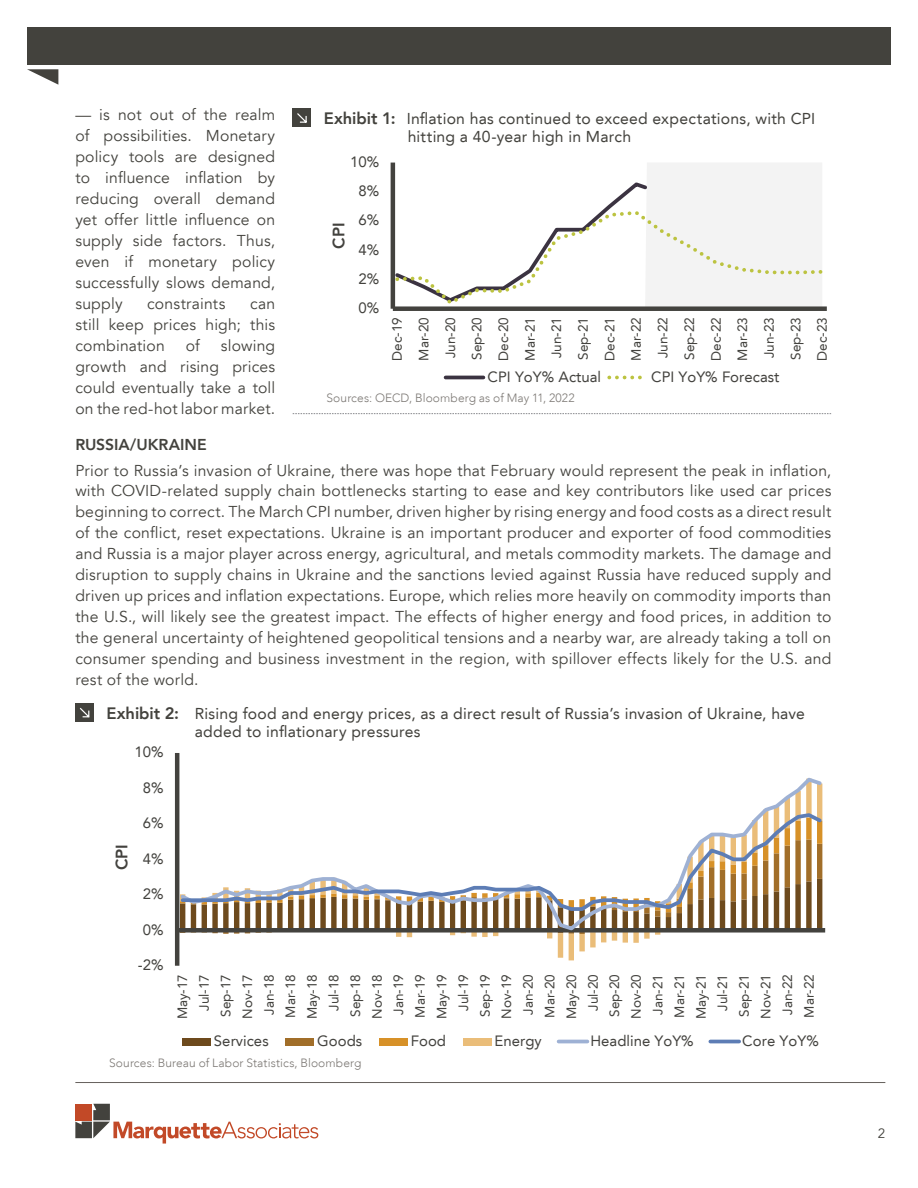
<style>
.page{position:relative;width:918px;height:1188px;background:#fff}
.page>*{position:absolute;margin:0;border:0;box-sizing:border-box;transform-origin:0 0}
.t1{font:800 16.5px "Avenir LT";color:#43423e}
.t2{font:15.75px/21px "Avenir LT";letter-spacing:.015em;color:#43423d;text-align:justify}
.t3{font:15.75px/18px "Avenir LT";letter-spacing:.015em;color:#43423d}
.t4{font:800 15.75px "Avenir";letter-spacing:-.005em;color:#43423d}
.t5{font:15px "Avenir LT";color:#43423e}
.t6{font:13.5px/21.6px "Avenir LT";color:#43423e;text-align:justify}
.t7{font:13.5px "Avenir LT";color:#43423d}
.t8{font:300 12px "Avenir LT";letter-spacing:.01em;color:#7c7874}
.s1{font-weight:800;font-size:16.5px}
</style>
<div class="page">
<hr style="left:75px;top:1082px;width:810px;height:1px;background:#65605c">
<svg style="left:75px;top:1104px;width:243px;height:40px"></svg>
<div style="left:27px;top:27px;width:864px;height:38px;background:#43423d"></div>
<svg style="left:27px;top:69px;width:31px;height:16px"></svg>
<div style="left:293px;top:109px;width:18px;height:18px;background:#43423d"></div>
<svg style="left:297px;top:113px;width:10px;height:10px"></svg>
<div style="left:647px;top:163px;width:175px;height:17px;background:#f3f3f3"></div>
<hr style="left:391px;top:163px;width:4px;height:146px;background:#43423e">
<div style="left:393px;top:306px;width:434px;height:5px;background:#43423e"></div>
<svg style="left:395px;top:180px;width:431px;height:127px"></svg>
<hr style="left:446px;top:376px;width:37px;height:3px;background:#3b3341">
<svg style="left:609px;top:376px;width:33px;height:3px"></svg>
<svg style="left:293px;top:413px;width:538px;height:1px"></svg>
<div style="left:75px;top:703px;width:19px;height:19px;background:#43423d"></div>
<svg style="left:79px;top:707px;width:11px;height:11px"></svg>
<svg style="left:212px;top:933px;width:449px;height:27px"></svg>
<hr style="left:175px;top:753px;width:4px;height:213px;background:#43423e">
<svg style="left:179px;top:775px;width:646px;height:158px"></svg>
<svg style="left:179px;top:811px;width:646px;height:102px"></svg>
<div style="left:182px;top:1038px;width:29px;height:8px;background:#6d4a1d"></div>
<div style="left:285px;top:1038px;width:29px;height:8px;background:#a16e29"></div>
<div style="left:379px;top:1038px;width:29px;height:8px;background:#d79128"></div>
<div style="left:463px;top:1038px;width:29px;height:8px;background:#eabd79"></div>
<hr style="left:559px;top:1040px;width:28px;height:3px;background:#9eb1d4">
<hr style="left:710px;top:1040px;width:29px;height:3px;background:#5d7db5">
<p class="t2" style="left:75px;top:104px;width:201px">— is not out of the realm of possibilities. Monetary policy tools are designed to influence inflation by reducing overall demand yet offer little influence on supply side factors. Thus, even if monetary policy successfully slows demand, supply</p>
<p class="t2" style="left:147px;top:293px;width:80px">constraints</p>
<p class="t2" style="left:75px;top:293px;width:201px;text-indent:175px">can still keep prices high; this combination</p>
<p class="t2" style="left:186px;top:335px;width:16px">of</p>
<p class="t2" style="left:75px;top:335px;width:201px;text-indent:145px">slowing growth and rising prices could eventually take a toll on the red-hot labor market.</p>
<p class="t3" style="left:408px;top:110px;width:409px;text-indent:-84px"><span class="s1">Exhibit 1:</span> Inflation has continued to exceed expectations, with CPI hitting a 40-year high in March</p>
<p class="t5" style="left:350px;top:153px;width:31px">10%</p>
<p class="t1" style="left:329px;top:249px;width:28px;rotate:-90deg">CPI</p>
<p class="t5" style="left:358px;top:182px;width:22px">8%</p>
<p class="t5" style="left:358px;top:211px;width:22px">6%</p>
<p class="t5" style="left:358px;top:241px;width:22px">4%</p>
<p class="t5" style="left:358px;top:270px;width:22px">2%</p>
<p class="t5" style="left:358px;top:299px;width:22px">0%</p>
<p class="t6" style="left:384px;top:361px;width:45px;line-height:26.5px;rotate:-90deg">Dec-19<br>Mar-20<br>Jun-20<br>Sep-20<br>Dec-20<br>Mar-21<br>Jun-21<br>Sep-21<br>Dec-21<br>Mar-22<br>Jun-22<br>Sep-22<br>Dec-22<br>Mar-23<br>Jun-23<br>Sep-23<br>Dec-23</p>
<p class="t5" style="left:488px;top:368px;width:115px">CPI YoY% Actual</p>
<p class="t5" style="left:651px;top:368px;width:130px">CPI YoY% Forecast</p>
<p class="t8" style="left:327px;top:390px;width:250px">Sources: OECD, Bloomberg as of May 11, 2022</p>
<p class="t4" style="left:75px;top:432px;width:133px">RUSSIA/UKRAINE</p>
<p class="t2" style="left:75px;top:460px;width:758px">Prior to Russia’s invasion of Ukraine, there was hope that February would represent the peak in inflation, with COVID-related supply chain bottlenecks starting to ease and key contributors like used car prices beginning to correct. The March CPI number, driven higher by rising energy and food costs as a direct result of the conflict, reset expectations. Ukraine is an important producer and exporter of food commodities and Russia is a major player across energy, agricultural, and metals commodity markets. The damage and disruption to supply chains in Ukraine and the sanctions levied against Russia have reduced supply and driven up prices and inflation expectations. Europe, which relies more heavily on commodity imports than the U.S., will likely see the greatest impact. The effects of higher energy and food prices, in addition to the general uncertainty of heightened geopolitical tensions and a nearby war, are already taking a toll on consumer spending and business investment in the region, with spillover effects likely for the U.S. and rest of the world.</p>
<p class="t3" style="left:195px;top:704px;width:612px;text-indent:-89px"><span class="s1">Exhibit 2:</span> Rising food and energy prices, as a direct result of Russia’s invasion of Ukraine, have added to inflationary pressures</p>
<p class="t5" style="left:135px;top:743px;width:31px">10%</p>
<p class="t5" style="left:143px;top:779px;width:22px">8%</p>
<p class="t1" style="left:112px;top:870px;width:28px;rotate:-90deg">CPI</p>
<p class="t5" style="left:143px;top:814px;width:22px">6%</p>
<p class="t5" style="left:143px;top:850px;width:22px">4%</p>
<p class="t5" style="left:143px;top:885px;width:22px">2%</p>
<p class="t5" style="left:143px;top:921px;width:22px">0%</p>
<p class="t5" style="left:138px;top:956px;width:27px">-2%</p>
<p class="t6" style="left:172px;top:1019px;width:47px;text-align:right;rotate:-90deg">May-17<br>Jul-17<br>Sep-17<br>Nov-17<br>Jan-18<br>Mar-18<br>May-18<br>Jul-18<br>Sep-18<br>Nov-18<br>Jan-19<br>Mar-19<br>May-19<br>Jul-19<br>Sep-19<br>Nov-19<br>Jan-20<br>Mar-20<br>May-20<br>Jul-20<br>Sep-20<br>Nov-20<br>Jan-21<br>Mar-21<br>May-21<br>Jul-21<br>Sep-21<br>Nov-21<br>Jan-22<br>Mar-22</p>
<p class="t5" style="left:214px;top:1032px;width:56px">Services</p>
<p class="t5" style="left:317px;top:1032px;width:47px">Goods</p>
<p class="t5" style="left:411px;top:1032px;width:37px">Food</p>
<p class="t5" style="left:495px;top:1032px;width:49px">Energy</p>
<p class="t5" style="left:590px;top:1032px;width:105px">Headline YoY%</p>
<p class="t5" style="left:742px;top:1032px;width:78px">Core YoY%</p>
<p class="t8" style="left:109px;top:1056px;width:254px">Sources: Bureau of Labor Statistics, Bloomberg</p>
<p class="t7" style="left:878px;top:1126px;width:9px">2</p>
</div>
